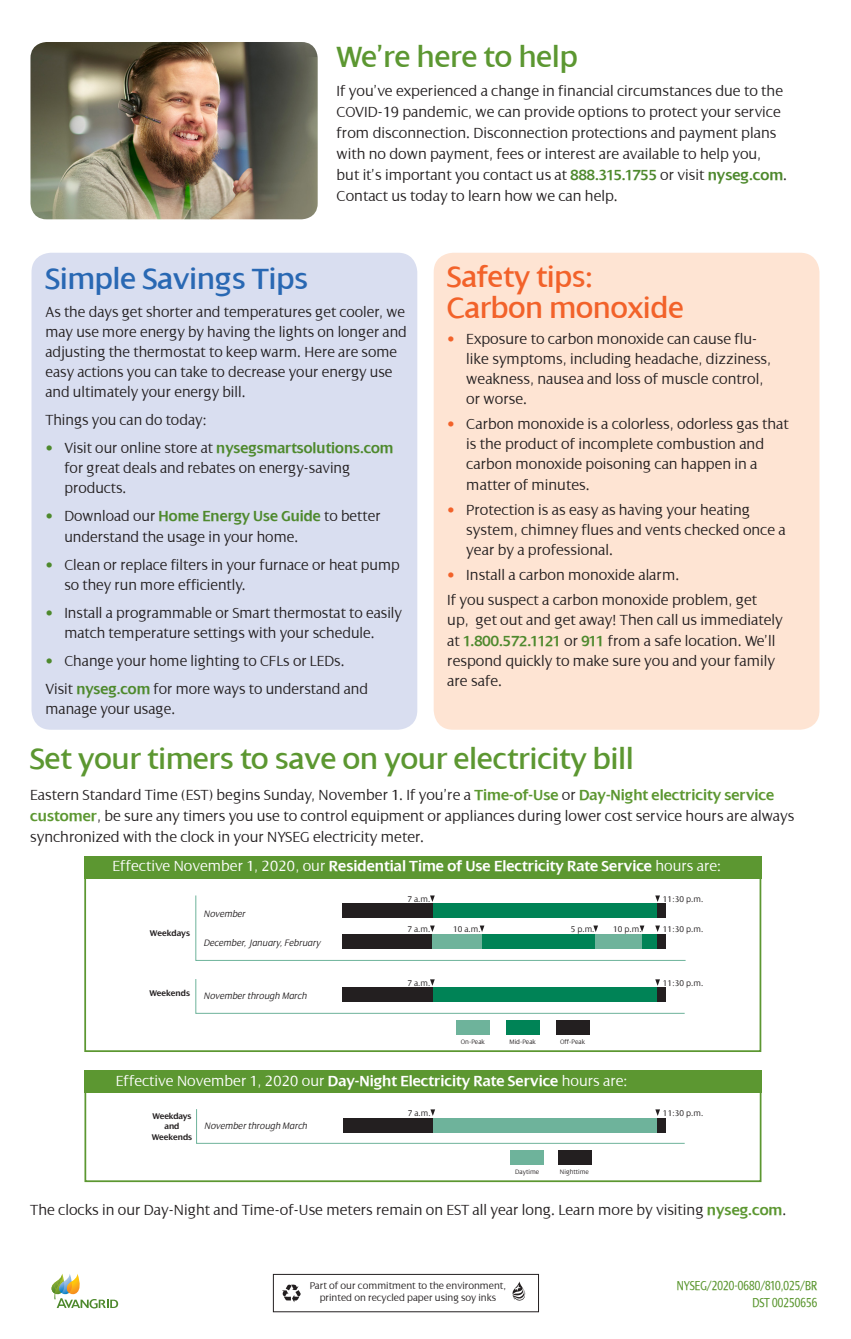
<style>
.page{position:relative;width:851px;height:1339px;background:#fff}
.page>*{position:absolute;margin:0;border:0;box-sizing:border-box;transform-origin:0 0}
.t1{font:31.5px "Dialog";color:#5c9731}
.t2{font:31.5px/31.5px "Dialog";color:#f2622a}
.t3{font:31.5px "Dialog";color:#2968b3}
.t4{font:300 15.75px/20.1px "Dialog";color:#231f20}
.t5{font:600 15.75px "Dialog";color:#fff}
.t6{font:300 15.75px "Dialog";color:#fff}
.t7{font:condensed 14px/16.8px "Dialog";color:#5c9731;text-align:right}
.t8{font:300 10.5px/12.6px "Dialog";color:#231f20;text-align:center}
.t9{font:italic 300 9.97px "Dialog";color:#231f20}
.t10{font:300 8.92px "Dialog";color:#231f20}
.t11{font:600 8.92px/10.7px "Dialog";letter-spacing:-.02em;color:#231f20;text-align:center}
.t12{font:600 8.92px "Dialog";color:#231f20}
.t13{font:300 6.83px "Dialog";color:#231f20}
.s1{font-weight:600;color:#4e892d}
.s2{color:#4e892d}
.s3{color:#f2622a}
.s4{font-weight:600;color:#5c9731}
.s5{font-weight:300}
.s6{font-weight:600}
</style>
<div class="page">
<svg style="left:51px;top:1274px;width:67px;height:34px"></svg>
<svg style="left:282px;top:1284px;width:18px;height:18px"></svg>
<svg style="left:512px;top:1281px;width:13px;height:19px"></svg>
<div style="left:273px;top:1274px;width:266px;height:38px;border:1px solid #231f20"></div>
<div style="left:84px;top:1070px;width:677px;height:22px;background:#5c9731"></div>
<div style="left:84px;top:856px;width:677px;height:22px;background:#5c9731"></div>
<svg style="left:195px;top:895px;width:491px;height:119px"></svg>
<div style="left:343px;top:988px;width:86px;height:14px;background:#231f20"></div>
<div style="left:343px;top:934px;width:86px;height:15px;background:#231f20"></div>
<div style="left:343px;top:904px;width:86px;height:14px;background:#231f20"></div>
<div style="left:506px;top:1020px;width:34px;height:15px;background:#008356"></div>
<div style="left:456px;top:1020px;width:34px;height:15px;background:#6eb39b"></div>
<div style="left:556px;top:1020px;width:34px;height:15px;background:#231f20"></div>
<div style="left:428px;top:988px;width:5px;height:14px;background:#231f20"></div>
<div style="left:433px;top:988px;width:224px;height:14px;background:#008356"></div>
<div style="left:657px;top:988px;width:8px;height:14px;background:#231f20"></div>
<div style="left:642px;top:934px;width:15px;height:15px;background:#008356"></div>
<div style="left:428px;top:934px;width:5px;height:15px;background:#231f20"></div>
<div style="left:657px;top:934px;width:8px;height:15px;background:#231f20"></div>
<div style="left:432px;top:934px;width:50px;height:15px;background:#6eb39b"></div>
<div style="left:482px;top:934px;width:116px;height:15px;background:#008356"></div>
<div style="left:596px;top:934px;width:46px;height:15px;background:#6eb39b"></div>
<div style="left:428px;top:904px;width:5px;height:14px;background:#231f20"></div>
<div style="left:433px;top:904px;width:224px;height:14px;background:#008356"></div>
<div style="left:657px;top:904px;width:8px;height:14px;background:#231f20"></div>
<svg style="left:430px;top:895px;width:5px;height:7px"></svg>
<svg style="left:655px;top:895px;width:5px;height:7px"></svg>
<svg style="left:430px;top:925px;width:5px;height:7px"></svg>
<svg style="left:479px;top:925px;width:5px;height:7px"></svg>
<svg style="left:593px;top:925px;width:5px;height:7px"></svg>
<svg style="left:655px;top:925px;width:5px;height:7px"></svg>
<svg style="left:430px;top:979px;width:5px;height:7px"></svg>
<svg style="left:655px;top:979px;width:5px;height:7px"></svg>
<svg style="left:639px;top:925px;width:5px;height:7px"></svg>
<div style="left:510px;top:1150px;width:34px;height:15px;background:#6eb39b"></div>
<div style="left:557px;top:1150px;width:34px;height:15px;background:#231f20"></div>
<svg style="left:196px;top:1109px;width:489px;height:35px"></svg>
<div style="left:84px;top:858px;width:677px;height:194px;border:2px solid #5c9731"></div>
<div style="left:84px;top:1072px;width:677px;height:110px;border:2px solid #5c9731"></div>
<img style="left:30px;top:42px;width:288px;height:177px">
<div style="left:433px;top:253px;width:386px;height:477px;background:#fee4d3;border-radius:19px"></div>
<div style="left:32px;top:253px;width:385px;height:477px;background:#d9def0;border-radius:19px"></div>
<h1 class="t1" style="left:336px;top:40px;width:243px">We’re here to help</h1>
<p class="t4" style="left:336px;top:80px;width:452px;line-height:21px">If you’ve experienced a change in financial circumstances due to the COVID-19 pandemic, we can provide options to protect your service from disconnection. Disconnection protections and payment plans with no down payment, fees or interest are available to help you, but it’s important you contact us at <span class="s1">888.315.1755</span> or visit <span class="s1">nyseg.com</span>.<br>Contact us today to learn how we can help.</p>
<h1 class="t3" style="left:45px;top:262px;width:264px">Simple Savings Tips</h1>
<p class="t4" style="left:45px;top:302px;width:363px">As the days get shorter and temperatures get cooler, we may use more energy by having the lights on longer and adjusting the thermostat to keep warm. Here are some easy actions you can take to decrease your energy use and ultimately your energy bill.</p>
<p class="t4" style="left:45px;top:410px;width:163px">Things you can do today:</p>
<p class="t4" style="left:64px;top:438px;width:331px;text-indent:-19px"><span class="s2">•</span> Visit our online store at <span class="s1">nysegsmartsolutions.com </span>for great deals and rebates on energy-saving products.</p>
<p class="t4" style="left:64px;top:506px;width:318px;text-indent:-19px"><span class="s2">•</span> Download our <span class="s1">Home Energy Use Guide</span> to better understand the usage in your home.</p>
<p class="t4" style="left:64px;top:554px;width:337px;text-indent:-19px"><span class="s2">•</span> Clean or replace filters in your furnace or heat pump so they run more efficiently.</p>
<p class="t4" style="left:45px;top:603px;width:358px;text-align:center"><span class="s2">•</span> Install a programmable or Smart thermostat to easily match temperature settings with your schedule.</p>
<p class="t4" style="left:45px;top:647px;width:324px;line-height:28px"><span class="s2">•</span> Change your home lighting to CFLs or LEDs.<br>Visit <span class="s1">nyseg.com</span> for more ways to understand and</p>
<p class="t4" style="left:45px;top:699px;width:131px">manage your usage.</p>
<h1 class="t2" style="left:447px;top:261px;width:238px">Safety tips:<br>Carbon monoxide</h1>
<p class="t4" style="left:466px;top:328px;width:306px;text-indent:-19px"><span class="s3">•</span> Exposure to carbon monoxide can cause flu&shy;like symptoms, including headache, dizziness, weakness, nausea and loss of muscle control, or worse.</p>
<p class="t4" style="left:466px;top:414px;width:324px;text-indent:-19px"><span class="s3">•</span> Carbon monoxide is a colorless, odorless gas that is the product of incomplete combustion and carbon monoxide poisoning can happen in a matter of minutes.</p>
<p class="t4" style="left:466px;top:500px;width:321px;text-indent:-19px"><span class="s3">•</span> Protection is as easy as having your heating system, chimney flues and vents checked once a year by a professional.</p>
<p class="t4" style="left:447px;top:562px;width:311px;line-height:25.2px"><span class="s3">•</span> Install a carbon monoxide alarm.<br>If you suspect a carbon monoxide problem, get</p>
<p class="t4" style="left:447px;top:610px;width:337px">up, get out and get away! Then call us immediately at <span class="s1">1.800.572.1121</span> or <span class="s1">911</span> from a safe location. We’ll respond quickly to make sure you and your family are safe.</p>
<h1 class="t1" style="left:30px;top:742px;width:605px">Set your timers to save on your electricity bill</h1>
<p class="t4" style="left:30px;top:785px;width:765px;line-height:21px">Eastern Standard Time (EST) begins Sunday, November 1. If you’re a <span class="s4">Time-of-Use</span> or <span class="s4">Day-Night electricity service customer</span>, be sure any timers you use to control equipment or appliances during lower cost service hours are always synchronized with the clock in your NYSEG electricity meter.</p>
<p class="t5" style="left:112px;top:858px;width:610px"><span class="s5">Effective November 1, 2020, our</span> Residential Time of Use Electricity Rate Service <span class="s5">hours are:</span></p>
<p class="t12" style="left:150px;top:928px;width:42px">Weekdays</p>
<p class="t9" style="left:203px;top:908px;width:43px">November</p>
<p class="t9" style="left:203px;top:937px;width:118px">December, January, February</p>
<p class="t12" style="left:149px;top:988px;width:42px">Weekends</p>
<p class="t9" style="left:203px;top:990px;width:104px">November through March</p>
<p class="t10" style="left:407px;top:894px;width:25px">7 a.m.</p>
<p class="t10" style="left:407px;top:924px;width:25px">7 a.m.</p>
<p class="t10" style="left:407px;top:978px;width:25px">7 a.m.</p>
<p class="t10" style="left:662px;top:894px;width:42px">11:30 p.m.</p>
<p class="t10" style="left:453px;top:924px;width:29px">10 a.m.</p>
<p class="t10" style="left:570px;top:924px;width:25px">5 p.m.</p>
<p class="t10" style="left:662px;top:924px;width:42px">11:30 p.m.</p>
<p class="t10" style="left:613px;top:924px;width:30px">10 p.m.</p>
<p class="t13" style="left:461px;top:1038px;width:25px">On-Peak</p>
<p class="t13" style="left:509px;top:1038px;width:28px">Mid-Peak</p>
<p class="t13" style="left:560px;top:1038px;width:26px">Off-Peak</p>
<p class="t10" style="left:662px;top:978px;width:42px">11:30 p.m.</p>
<p class="t6" style="left:116px;top:1072px;width:513px">Effective November 1, 2020 our <span class="s6">Day-Night Electricity Rate Service</span> hours are:</p>
<p class="t11" style="left:152px;top:1110px;width:42px">Weekdays and<br>Weekends</p>
<p class="t10" style="left:408px;top:1108px;width:24px">7 a.m.</p>
<p class="t9" style="left:204px;top:1120px;width:104px">November through March</p>
<p class="t13" style="left:515px;top:1168px;width:26px">Daytime</p>
<p class="t13" style="left:560px;top:1168px;width:31px">Nighttime</p>
<p class="t10" style="left:663px;top:1108px;width:42px">11:30 p.m.</p>
<p class="t4" style="left:30px;top:1199px;width:758px">The clocks in our Day-Night and Time-of-Use meters remain on EST all year long. Learn more by visiting <span class="s4">nyseg.com</span>.</p>
<p class="t8" style="left:310px;top:1279px;width:198px">Part of our commitment to the environment, printed on recycled paper using soy inks</p>
<p class="t7" style="left:677px;top:1277px;width:142px">NYSEG/2020-0680/810,025/BR<br>DST 00250656</p>
</div>
